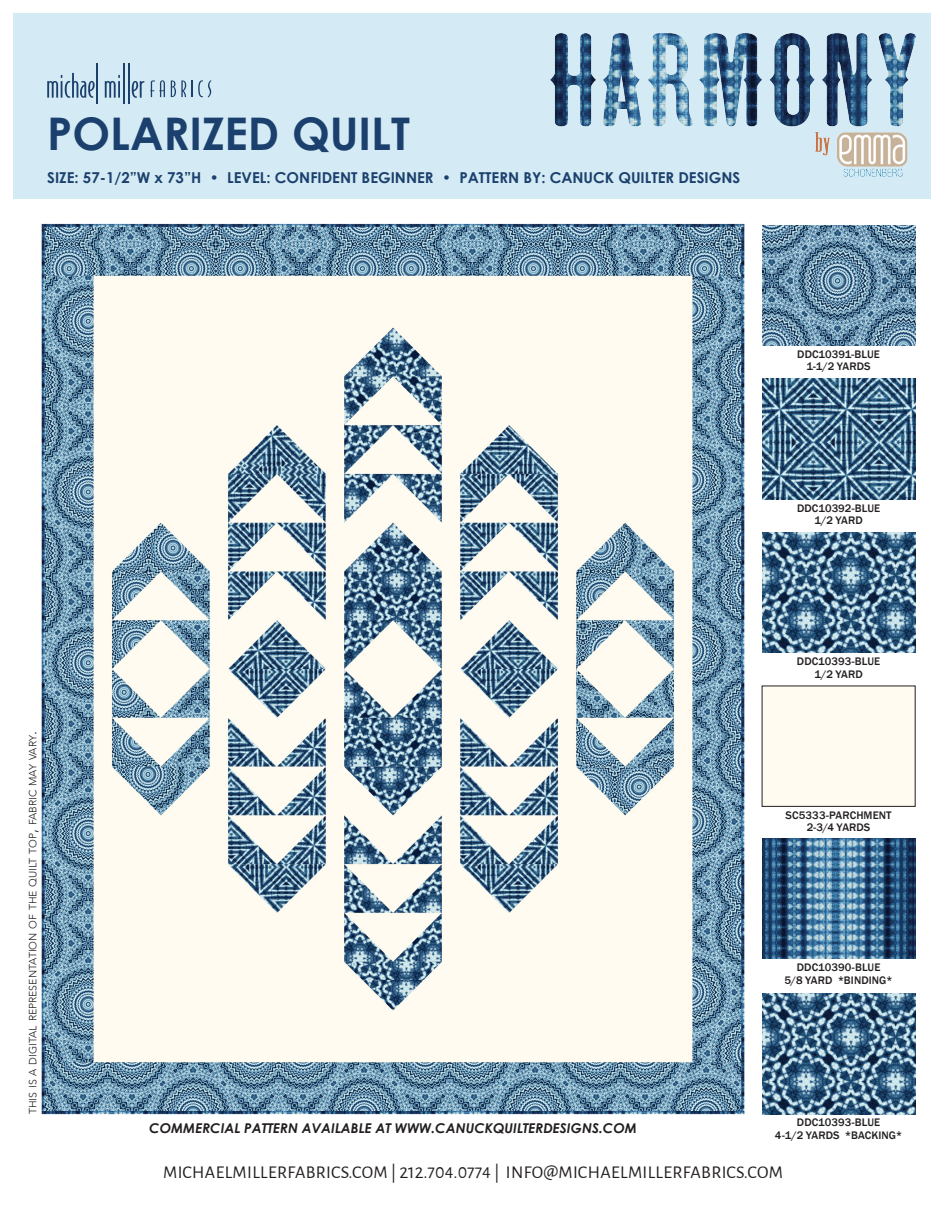
<style>
.page{position:relative;width:945px;height:1215px;background:#fff}
.page>*{position:absolute;margin:0;border:0;box-sizing:border-box;transform-origin:0 0}
.t1{font:700 45px "Century Gothic";color:#1b406d}
.t2{font:18px "Alegreya Sans";letter-spacing:.02em;color:#231f20}
.t3{font:700 15px "Century Gothic";color:#1b406d}
.Paragraph_Style_1{font:italic 700 13.5px "Century Gothic";color:#231f20}
.t4{font:500 11.25px "Franklin Gothic";letter-spacing:.005em;color:#231f20}
.t5{font:300 10.5px "Avenir";color:#231f20}
.s1{font-size:15px}
</style>
<div class="page">
<div style="left:14px;top:14px;width:918px;height:185px;background:#d4ebf5"></div>
<svg style="left:47px;top:73px;width:48px;height:25px"></svg>
<hr style="left:97px;top:63px;width:1px;height:41px;background:#1b406d">
<svg style="left:105px;top:75px;width:15px;height:23px"></svg>
<hr style="left:123px;top:63px;width:2px;height:41px;background:#1b406d">
<hr style="left:128px;top:63px;width:2px;height:41px;background:#1b406d">
<svg style="left:132px;top:81px;width:12px;height:17px"></svg>
<svg style="left:150px;top:80px;width:15px;height:17px"></svg>
<svg style="left:171px;top:80px;width:40px;height:18px"></svg>
<img style="left:41px;top:223px;width:704px;height:892px">
<img style="left:762px;top:225px;width:153px;height:121px">
<img style="left:762px;top:379px;width:153px;height:120px">
<img style="left:762px;top:532px;width:153px;height:121px">
<div style="left:762px;top:686px;width:153px;height:120px;background:#fffbf0"></div>
<img style="left:762px;top:838px;width:153px;height:121px">
<img style="left:762px;top:994px;width:153px;height:120px">
<img style="left:550px;top:34px;width:365px;height:142px">
<p class="t1" style="left:47px;top:99px;width:364px">POLARIZED QUILT</p>
<p class="t3" style="left:47px;top:166px;width:694px">SIZE: 57-1/2”W x 73”H • LEVEL: CONFIDENT BEGINNER • PATTERN BY: CANUCK QUILTER DESIGNS</p>
<p class="t5" style="left:27px;top:1114px;width:384px;rotate:-90deg">this is a digital representation of the quilt top<span class="s1">,</span> fabric may vary<span class="s1">.</span></p>
<p class="t4" style="left:797px;top:347px;width:84px">DDC10391-BLUE</p>
<p class="t4" style="left:807px;top:360px;width:66px">1-1/2 YARDS</p>
<p class="t4" style="left:797px;top:501px;width:85px">DDC10392-BLUE</p>
<p class="t4" style="left:814px;top:513px;width:50px">1/2 YARD</p>
<p class="t4" style="left:797px;top:654px;width:85px">DDC10393-BLUE</p>
<p class="t4" style="left:814px;top:667px;width:50px">1/2 YARD</p>
<p class="t4" style="left:786px;top:808px;width:108px">SC5333-PARCHMENT</p>
<p class="t4" style="left:807px;top:820px;width:65px">2-3/4 YARDS</p>
<p class="t4" style="left:797px;top:961px;width:85px">DDC10390-BLUE</p>
<p class="t4" style="left:784px;top:973px;width:110px">5/8 YARD *BINDING*</p>
<p class="t4" style="left:797px;top:1116px;width:85px">DDC10393-BLUE</p>
<p class="t4" style="left:775px;top:1128px;width:129px">4-1/2 YARDS *BACKING*</p>
<p class="t2" style="left:163px;top:1160px;width:621px">MICHAELMILLERFABRICS.COM | 212.704.0774 | INFO@MICHAELMILLERFABRICS.COM</p>
<p class="Paragraph_Style_1" style="left:149px;top:1118px;width:489px">COMMERCIAL PATTERN AVAILABLE AT WWW.CANUCKQUILTERDESIGNS.COM</p>
</div>
